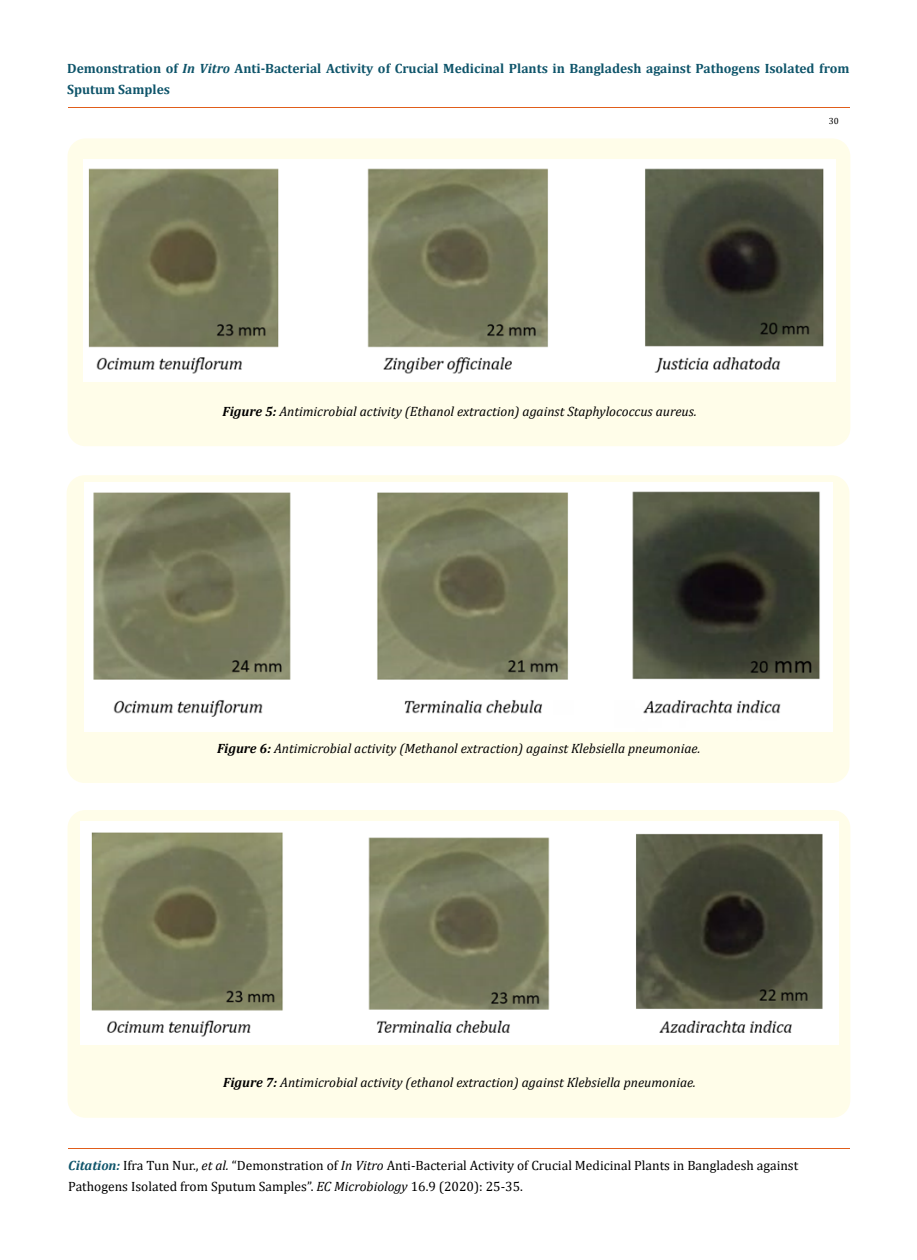
<style>
.page{position:relative;width:917px;height:1260px;background:#fff}
.page>*{position:absolute;margin:0;border:0;box-sizing:border-box;transform-origin:0 0}
.t1{font:italic 13.5px "Cambria";color:#000}
.t2{font:13.5px/21px "Cambria";color:#000}
.t3{font:700 13.5px/21px "Cambria";color:#0e546a}
.t4{font:9px "Cambria";color:#000}
.s1{font-style:italic}
.s2{font-weight:700}
.s3{font-weight:700;font-style:italic;color:#0e546a}
</style>
<div class="page">
<hr style="left:68px;top:108px;width:781px;height:1px;background:#e05d1a">
<hr style="left:68px;top:1149px;width:781px;height:1px;background:#e05d1a">
<div style="left:68px;top:138px;width:782px;height:308px;background:#fffde9;border-radius:18px"></div>
<div style="left:67px;top:475px;width:782px;height:308px;background:#fffde9;border-radius:18px"></div>
<div style="left:68px;top:810px;width:782px;height:308px;background:#fffde9;border-radius:18px"></div>
<img style="left:84px;top:159px;width:751px;height:222px">
<img style="left:84px;top:483px;width:748px;height:248px">
<img style="left:81px;top:822px;width:757px;height:222px">
<p class="t3" style="left:67px;top:58px;width:783px">Demonstration of <span class="s1">In Vitro</span> Anti-Bacterial Activity of Crucial Medicinal Plants in Bangladesh against Pathogens Isolated from<br>Sputum Samples</p>
<p class="t1" style="left:222px;top:402px;width:475px"><span class="s2">Figure 5:</span> Antimicrobial activity (Ethanol extraction) against Staphylococcus aureus.</p>
<p class="t4" style="left:828px;top:116px;width:11px">30</p>
<p class="t1" style="left:217px;top:739px;width:485px"><span class="s2">Figure 6:</span> Antimicrobial activity (Methanol extraction) against Klebsiella pneumoniae.</p>
<p class="t1" style="left:223px;top:1073px;width:474px"><span class="s2">Figure 7:</span> Antimicrobial activity (ethanol extraction) against Klebsiella pneumoniae.</p>
<p class="t2" style="left:68px;top:1155px;width:731px"><span class="s3">Citation:</span> Ifra Tun Nur., <span class="s1">et al.</span> “Demonstration of <span class="s1">In Vitro</span> Anti-Bacterial Activity of Crucial Medicinal Plants in Bangladesh against<br>Pathogens Isolated from Sputum Samples”. <span class="s1">EC Microbiology</span> 16.9 (2020): 25-35.</p>
</div>
